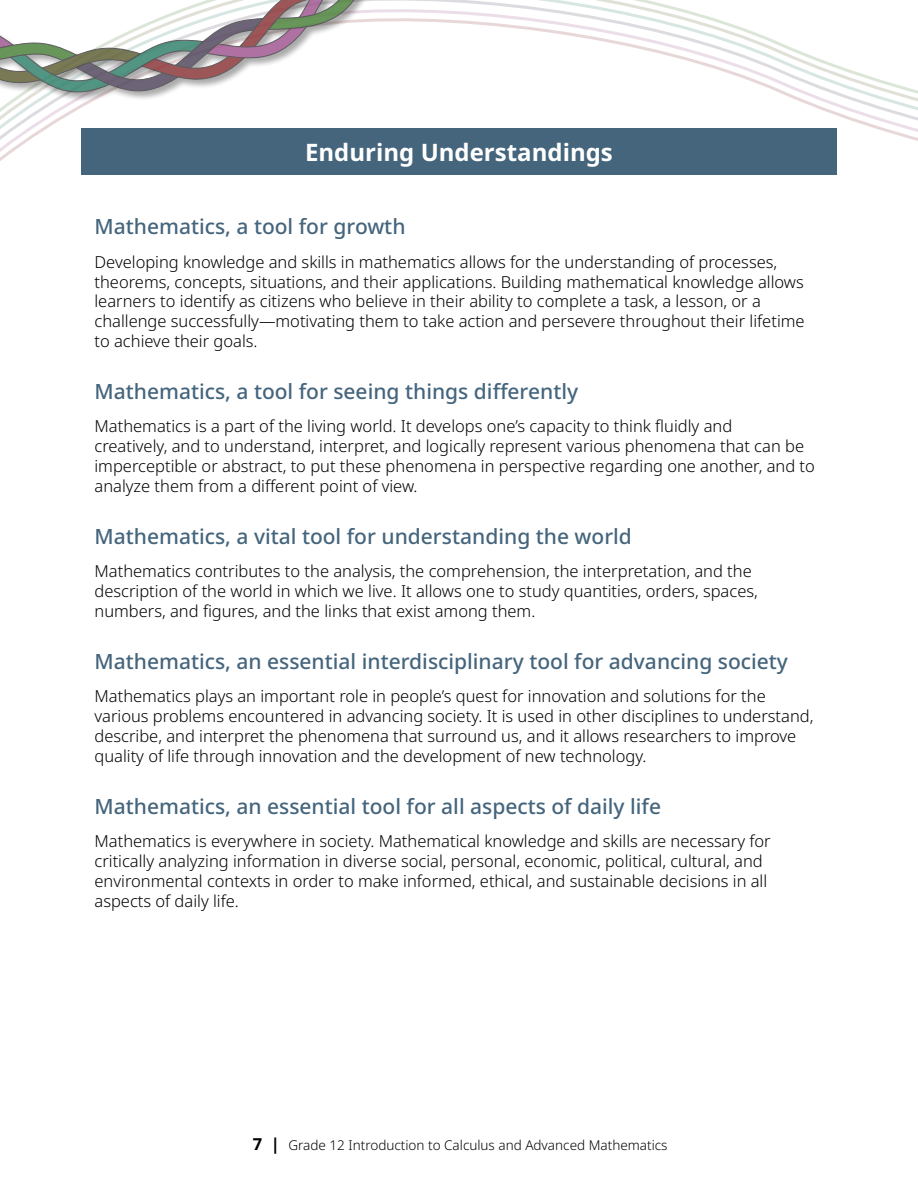
<style>
.page{position:relative;width:918px;height:1188px;background:#fff}
.page>*{position:absolute;margin:0;border:0;box-sizing:border-box;transform-origin:0 0}
.H2_White{font:700 24px "Noto Sans";color:#fff}
.Header_Enduring{font:500 21px "Noto Sans";color:#45657d}
.Paragraph{font:300 16.5px/19.8px "Noto Sans";color:#000}
.t1{font:300 13.5px "Noto Sans";color:#000}
.s1{font-weight:700;font-size:16.5px}
</style>
<div class="page">
<svg style="left:0;top:0;width:918px;height:175px"></svg>
<div style="left:0;top:0;width:515px;height:102px;background:#000;opacity:.4"></div>
<svg style="left:0;top:0;width:407px;height:96px"></svg>
<div style="left:81px;top:128px;width:756px;height:46px;background:#45657d"></div>
<h2 class="H2_White" style="left:305px;top:135px;width:309px">Enduring Understandings</h2>
<h3 class="Header_Enduring" style="left:94px;top:212px;width:313px">Mathematics, a tool for growth</h3>
<p class="Paragraph" style="left:94px;top:252px;width:712px">Developing knowledge and skills in mathematics allows for the understanding of processes, theorems, concepts, situations, and their applications. Building mathematical knowledge allows learners to identify as citizens who believe in their ability to complete a task, a lesson, or a challenge successfully—motivating them to take action and persevere throughout their lifetime to achieve their goals.</p>
<h3 class="Header_Enduring" style="left:94px;top:377px;width:485px">Mathematics, a tool for seeing things differently</h3>
<p class="Paragraph" style="left:94px;top:417px;width:722px">Mathematics is a part of the living world. It develops one’s capacity to think fluidly and<br>creatively, and to understand, interpret, and logically represent various phenomena that can be imperceptible or abstract, to put these phenomena in perspective regarding one another, and to analyze them from a different point of view.</p>
<h3 class="Header_Enduring" style="left:94px;top:522px;width:539px">Mathematics, a vital tool for understanding the world</h3>
<p class="Paragraph" style="left:94px;top:562px;width:665px">Mathematics contributes to the analysis, the comprehension, the interpretation, and the description of the world in which we live. It allows one to study quantities, orders, spaces, numbers, and figures, and the links that exist among them.</p>
<h3 class="Header_Enduring" style="left:94px;top:647px;width:695px">Mathematics, an essential interdisciplinary tool for advancing society</h3>
<p class="Paragraph" style="left:94px;top:687px;width:721px">Mathematics plays an important role in people’s quest for innovation and solutions for the various problems encountered in advancing society. It is used in other disciplines to understand, describe, and interpret the phenomena that surround us, and it allows researchers to improve quality of life through innovation and the development of new technology.</p>
<h3 class="Header_Enduring" style="left:94px;top:792px;width:568px">Mathematics, an essential tool for all aspects of daily life</h3>
<p class="Paragraph" style="left:94px;top:832px;width:678px">Mathematics is everywhere in society. Mathematical knowledge and skills are necessary for critically analyzing information in diverse social, personal, economic, political, cultural, and environmental contexts in order to make informed, ethical, and sustainable decisions in all aspects of daily life.</p>
<p class="t1" style="left:253px;top:1135px;width:416px"><span class="s1">7 |</span> Grade 12 Introduction to Calculus and Advanced Mathematics</p>
</div>
